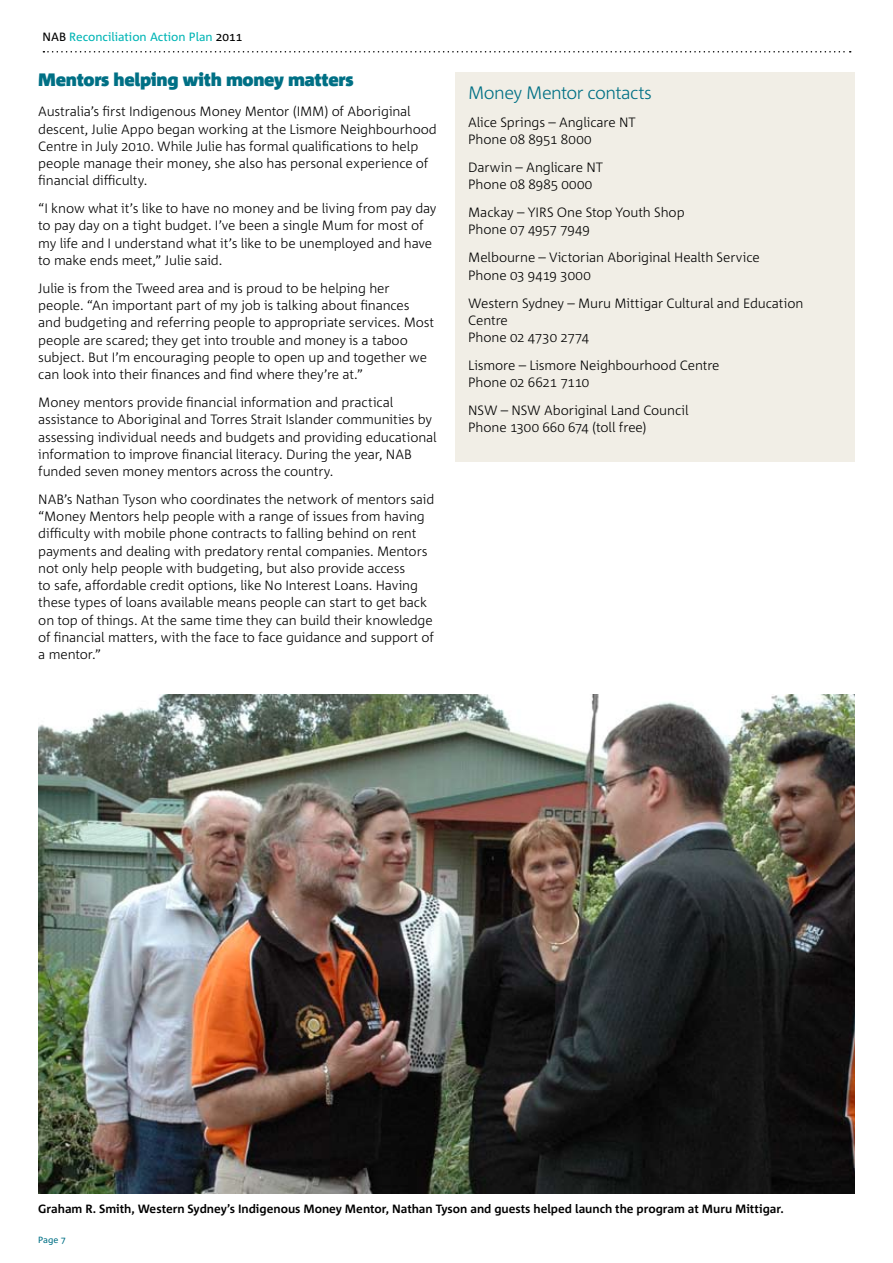
<style>
.page{position:relative;width:893px;height:1263px;background:#fff}
.page>*{position:absolute;margin:0;border:0;box-sizing:border-box;transform-origin:0 0}
.t1{font:900 18px "Corpid C1 s";letter-spacing:-.02em;color:#007085}
.t2{font:300 18px "Corpid C1 s";letter-spacing:-.03em;color:#007085}
.t3{font:300 13.5px/17.2px "Corpid C1 s";letter-spacing:-.01em;color:#000}
.t4{font:700 12px "Corpid C1 s";color:#000}
.t5{font:12px "Corpid C1 s";color:#00b5b5}
.t6{font:9px "Corpid C1 s";color:#007085}
.s1{color:#000}
</style>
<div class="page">
<svg style="left:43px;top:51px;width:808px;height:2px"></svg>
<img style="left:38px;top:694px;width:817px;height:499px">
<div style="left:455px;top:72px;width:400px;height:389px;background:#f1eee6"></div>
<p class="t5" style="left:43px;top:29px;width:194px"><span class="s1">NAB</span> Reconciliation Action Plan <span class="s1">2011</span></p>
<h1 class="t1" style="left:38px;top:69px;width:317px">Mentors helping with money matters</h1>
<p class="t3" style="left:38px;top:103px;width:400px">Australia’s first Indigenous Money Mentor (IMM) of Aboriginal descent, Julie Appo began working at the Lismore Neighbourhood Centre in July 2010. While Julie has formal qualifications to help people manage their money, she also has personal experience of financial difficulty.</p>
<p class="t3" style="left:38px;top:199px;width:400px">“I know what it’s like to have no money and be living from pay day to pay day on a tight budget. I’ve been a single Mum for most of my life and I understand what it’s like to be unemployed and have to make ends meet,” Julie said.</p>
<p class="t3" style="left:38px;top:279px;width:397px">Julie is from the Tweed area and is proud to be helping her people. “An important part of my job is talking about finances and budgeting and referring people to appropriate services. Most people are scared; they get into trouble and money is a taboo subject. But I’m encouraging people to open up and together we can look into their finances and find where they’re at.”</p>
<p class="t3" style="left:38px;top:393px;width:400px">Money mentors provide financial information and practical assistance to Aboriginal and Torres Strait Islander communities by assessing individual needs and budgets and providing educational information to improve financial literacy. During the year, NAB funded seven money mentors across the country.</p>
<p class="t3" style="left:38px;top:490px;width:398px">NAB’s Nathan Tyson who coordinates the network of mentors said “Money Mentors help people with a range of issues from having difficulty with mobile phone contracts to falling behind on rent payments and dealing with predatory rental companies. Mentors not only help people with budgeting, but also provide access<br>to safe, affordable credit options, like No Interest Loans. Having these types of loans available means people can start to get back on top of things. At the same time they can build their knowledge of financial matters, with the face to face guidance and support of a mentor.”</p>
<h1 class="t2" style="left:468px;top:81px;width:185px">Money Mentor contacts</h1>
<p class="t3" style="left:468px;top:113px;width:169px">Alice Springs – Anglicare NT<br>Phone 08 8951 8000</p>
<p class="t3" style="left:468px;top:158px;width:136px">Darwin – Anglicare NT<br>Phone 08 8985 0000</p>
<p class="t3" style="left:468px;top:203px;width:218px">Mackay – YIRS One Stop Youth Shop<br>Phone 07 4957 7949</p>
<p class="t3" style="left:468px;top:249px;width:293px">Melbourne – Victorian Aboriginal Health Service<br>Phone 03 9419 3000</p>
<p class="t3" style="left:468px;top:294px;width:337px">Western Sydney – Muru Mittigar Cultural and Education<br>Centre<br>Phone 02 4730 2774</p>
<p class="t3" style="left:468px;top:356px;width:253px">Lismore – Lismore Neighbourhood Centre<br>Phone 02 6621 7110</p>
<p class="t3" style="left:468px;top:401px;width:222px">NSW – NSW Aboriginal Land Council<br>Phone 1300 660 674 (toll free)</p>
<p class="t4" style="left:38px;top:1201px;width:747px">Graham R. Smith, Western Sydney’s Indigenous Money Mentor, Nathan Tyson and guests helped launch the program at Muru Mittigar.</p>
<p class="t6" style="left:38px;top:1234px;width:22px">Page</p>
</div>
